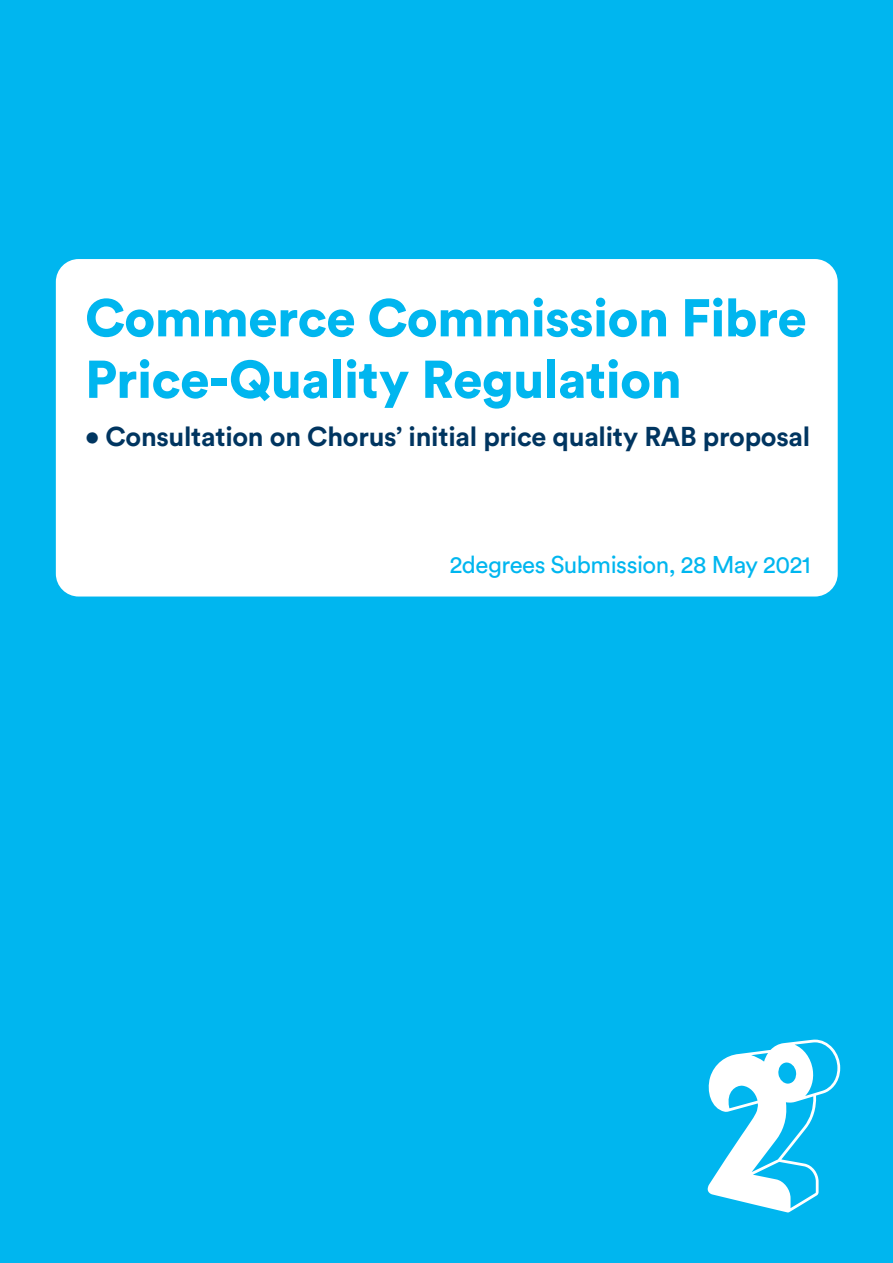
<style>
.page{position:relative;width:893px;height:1263px;background:#00b6ef}
.page>*{position:absolute;margin:0;border:0;box-sizing:border-box;transform-origin:0 0}
.t1{font:900 52.5px/61.5px "Circular Pro";letter-spacing:-.01em;color:#00b6ef}
.t2{font:700 27px "Circular Pro";letter-spacing:-.01em;color:#003560}
.t3{font:24px "Circular Pro";letter-spacing:-.02em;color:#00b6ef}
</style>
<div class="page">
<div style="left:56px;top:259px;width:782px;height:337px;background:#fff;border-radius:23px"></div>
<svg style="left:707px;top:1039px;width:133px;height:173px"></svg>
<h1 class="t1" style="left:85px;top:285px;width:723px">Commerce Commission Fibre<br>Price-Quality Regulation</h1>
<p class="t2" style="left:85px;top:418px;width:727px">• Consultation on Chorus’ initial price quality RAB proposal</p>
<p class="t3" style="left:450px;top:549px;width:362px">2degrees Submission, 28 May 2021</p>
</div>
